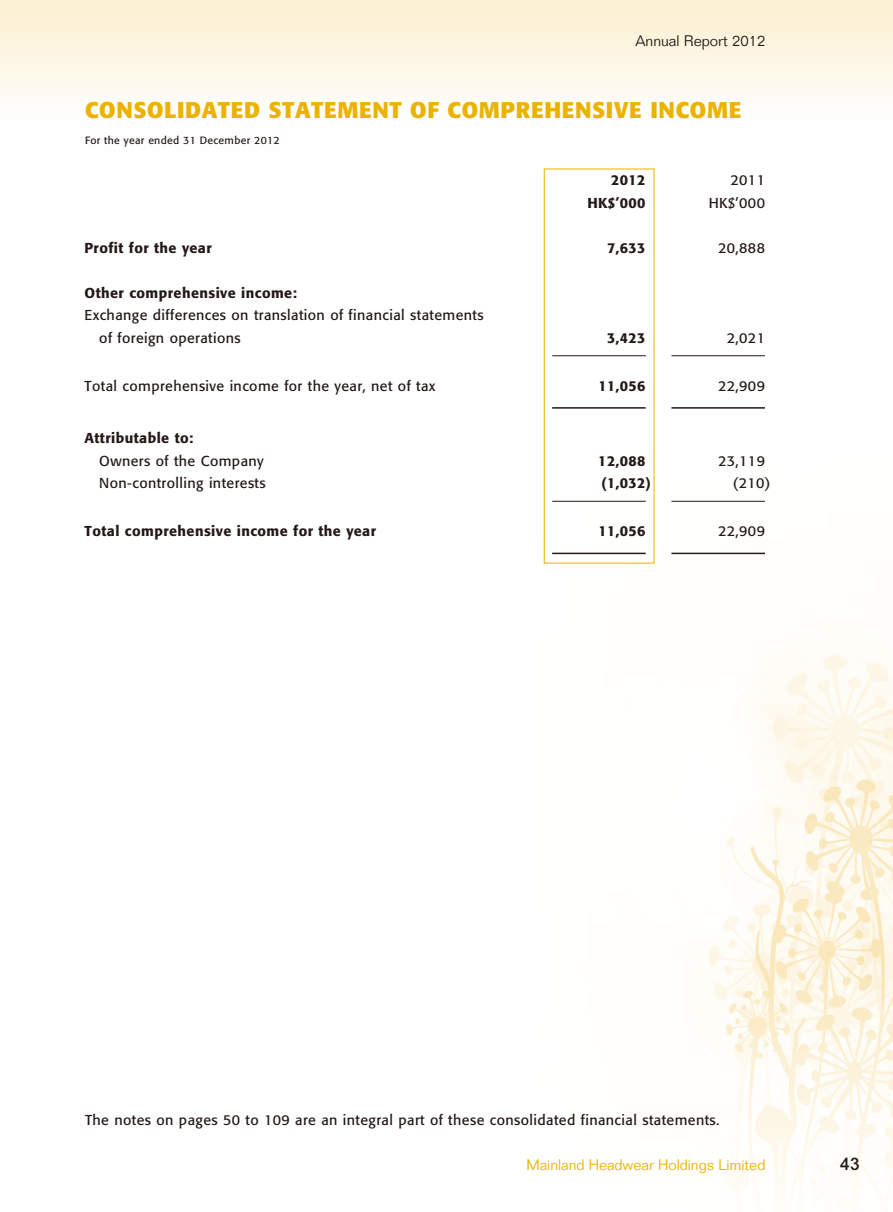
<style>
.page{position:relative;width:893px;height:1212px;background:#fff}
.page>*{position:absolute;margin:0;border:0;box-sizing:border-box;transform-origin:0 0}
.t1{font:700 22.5px "Formata";letter-spacing:.03em;color:#ecb200}
.t2{font:500 17.25px "Arial MT Std";color:#231916}
.t3{font:300 15px "Folio Std";color:#ecb200}
.t4{font:300 15px "Folio Std";color:#231916}
.t5{font:14.25px/22.5px "Formata";letter-spacing:.03em;color:#231916}
.t6{font:500 14.25px "Formata";letter-spacing:.03em;color:#231916}
.t7{font:10.5px "Formata";letter-spacing:.03em;color:#231916}
</style>
<div class="page">
<img style="left:543px;top:409px;width:350px;height:790px">
<div style="left:0;top:0;width:893px;height:155px;background:linear-gradient(to bottom,#fdf0d2,#feffff)"></div>
<hr style="left:0;top:0;width:1px;height:155px;background:#fdf1d4">
<hr style="left:552px;top:355px;width:94px;height:1px;background:#231916">
<hr style="left:671px;top:355px;width:94px;height:1px;background:#231916">
<hr style="left:552px;top:407px;width:94px;height:2px;background:#231916">
<hr style="left:671px;top:407px;width:94px;height:2px;background:#231916">
<hr style="left:552px;top:501px;width:94px;height:1px;background:#231916">
<hr style="left:671px;top:501px;width:94px;height:1px;background:#231916">
<hr style="left:552px;top:553px;width:94px;height:1px;background:#231916">
<hr style="left:671px;top:553px;width:94px;height:1px;background:#231916">
<p class="t4" style="left:636px;top:32px;width:131px">Annual Report 2012</p>
<h1 class="t1" style="left:85px;top:96px;width:658px">CONSOLIDATED STATEMENT OF COMPREHENSIVE INCOME</h1>
<p class="t7" style="left:85px;top:134px;width:196px">For the year ended 31 December 2012</p>
<p class="t6" style="left:611px;top:171px;width:36px">2012</p>
<p class="t5" style="left:730px;top:169px;width:36px">2011</p>
<p class="t6" style="left:587px;top:194px;width:59px">HK$’000</p>
<p class="t5" style="left:709px;top:191px;width:58px">HK$’000</p>
<p class="t6" style="left:85px;top:239px;width:129px">Profit for the year</p>
<p class="t6" style="left:607px;top:239px;width:40px">7,633</p>
<p class="t5" style="left:718px;top:236px;width:48px">20,888</p>
<p class="t6" style="left:85px;top:284px;width:214px">Other comprehensive income:</p>
<p class="t5" style="left:99px;top:304px;width:386px;text-indent:-15px">Exchange differences on translation of financial statements of foreign operations</p>
<p class="t6" style="left:607px;top:329px;width:40px">3,423</p>
<p class="t5" style="left:727px;top:326px;width:40px">2,021</p>
<p class="t5" style="left:85px;top:374px;width:352px">Total comprehensive income for the year, net of tax</p>
<p class="t6" style="left:598px;top:377px;width:49px">11,056</p>
<p class="t5" style="left:718px;top:374px;width:48px">22,909</p>
<p class="t6" style="left:85px;top:429px;width:110px">Attributable to:</p>
<p class="t5" style="left:99px;top:449px;width:166px">Owners of the Company</p>
<p class="t6" style="left:598px;top:452px;width:49px">12,088</p>
<p class="t5" style="left:718px;top:449px;width:48px">23,119</p>
<p class="t5" style="left:99px;top:472px;width:168px">Non-controlling interests</p>
<p class="t6" style="left:602px;top:474px;width:51px">(1,032)</p>
<p class="t5" style="left:733px;top:472px;width:39px">(210)</p>
<p class="t6" style="left:85px;top:522px;width:293px">Total comprehensive income for the year</p>
<p class="t6" style="left:598px;top:522px;width:49px">11,056</p>
<p class="t5" style="left:718px;top:520px;width:48px">22,909</p>
<p class="t5" style="left:85px;top:1109px;width:636px">The notes on pages 50 to 109 are an integral part of these consolidated financial statements.</p>
<p class="t3" style="left:526px;top:1156px;width:240px">Mainland Headwear Holdings Limited</p>
<p class="t2" style="left:840px;top:1154px;width:21px">43</p>
</div>
